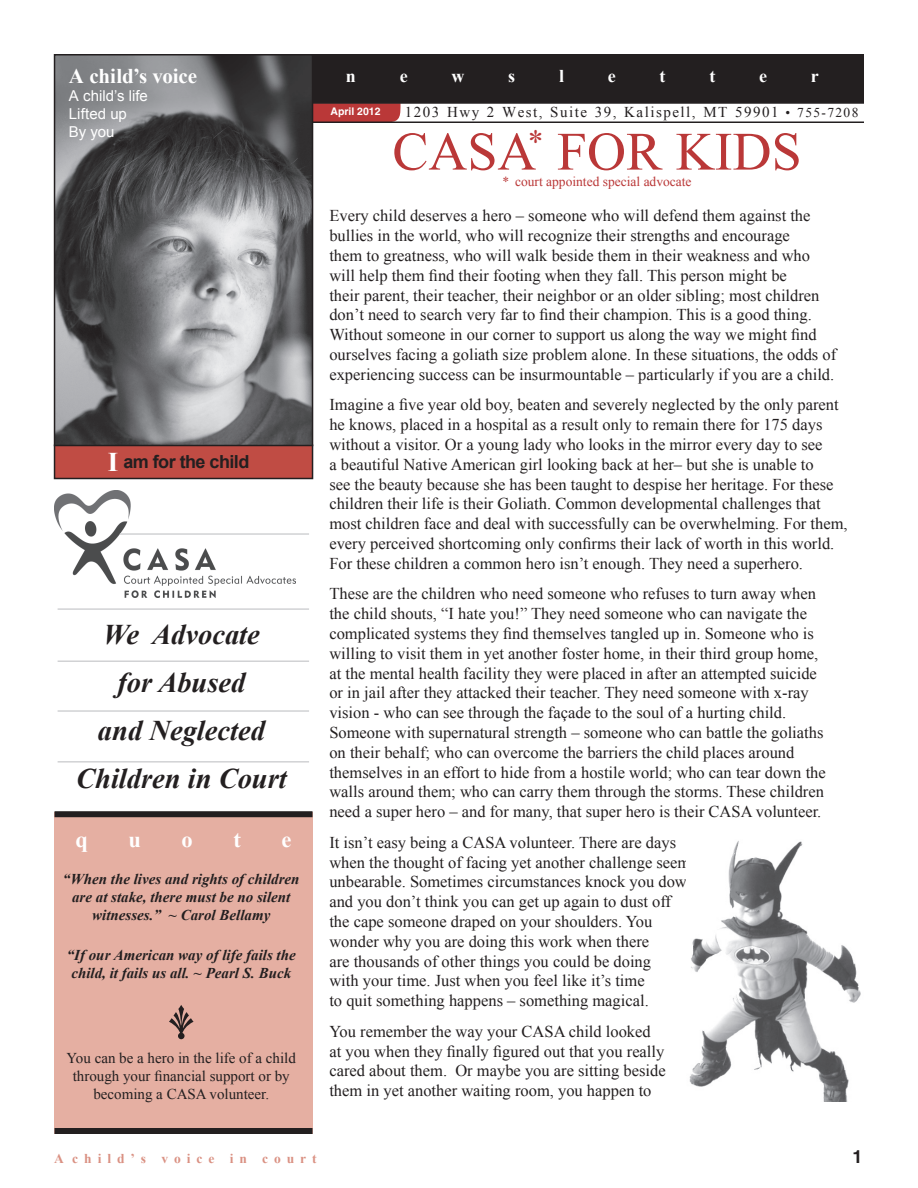
<style>
.page{position:relative;width:918px;height:1188px;background:#fff}
.page>*{position:absolute;margin:0;border:0;box-sizing:border-box;transform-origin:0 0}
.t1{font:54px "Times New Roman";color:#ba3838}
.t2{font:italic 700 28.5px/48px "Times New Roman";color:#231f20;text-align:center}
.t3{font:700 22.5px "Times New Roman";color:#fff}
.t4{font:700 21px "Times New Roman";letter-spacing:-.005em;color:#fff}
.t5{font:700 18px "Arial";letter-spacing:-.03em;color:#231f20}
.t6{font:700 18px "Times New Roman";color:#fff}
.t7{font:700 18px "Helvetica";color:#231f20}
.t8{font:16.5px/19.8px "Times New Roman";color:#231f20}
.t9{font:italic 700 15px/18px "Times New Roman";color:#231f20;text-align:center}
.t10{font:15px/18px "Times New Roman";color:#231f20;text-align:center}
.t11{font:15px "Times New Roman";letter-spacing:.1em;color:#231f20}
.t12{font:15px/18px "Arial";color:#fff}
.t13{font:13.5px "Times New Roman";color:#ba3838}
.t14{font:700 13.5px "Times New Roman";letter-spacing:.44em;color:#da9183}
.t15{font:700 10.5px "Helvetica";color:#fff}
.s1{font-family:"Times New Roman";font-size:27px;color:#fff}
.s2{font-size:13.5px}
</style>
<div class="page">
<svg style="left:313px;top:104px;width:88px;height:18px;background:#b63a3a"></svg>
<div style="left:312px;top:54px;width:552px;height:50px;background:#231f20;border:2px solid #231f20"></div>
<div style="left:55px;top:445px;width:258px;height:33px;background:#c04c44"></div>
<div style="left:54px;top:444px;width:259px;height:35px;border:2px solid #231f20"></div>
<img style="left:57px;top:57px;width:253px;height:386px">
<div style="left:54px;top:54px;width:259px;height:392px;border:2px solid #231f20"></div>
<div style="left:55px;top:812px;width:258px;height:322px;background:#e5afa2"></div>
<img style="left:54px;top:491px;width:241px;height:106px">
<hr style="left:120px;top:533px;width:189px;height:2px;background:#d1d2d4">
<hr style="left:312px;top:122px;width:552px;height:1px;background:#231f20">
<hr style="left:58px;top:761px;width:251px;height:2px;background:#d1d2d4">
<hr style="left:58px;top:608px;width:251px;height:2px;background:#d1d2d4">
<hr style="left:58px;top:710px;width:251px;height:2px;background:#d1d2d4">
<hr style="left:58px;top:660px;width:251px;height:2px;background:#d1d2d4">
<div style="left:55px;top:1128px;width:258px;height:6px;background:#231f20"></div>
<div style="left:55px;top:811px;width:258px;height:6px;background:#231f20"></div>
<svg style="left:169px;top:1005px;width:25px;height:34px"></svg>
<img style="left:689px;top:841px;width:172px;height:261px">
<p class="t4" style="left:69px;top:61px;width:130px">A child’s voice</p>
<p class="t12" style="left:69px;top:87px;width:80px">A child’s life<br>Lifted up<br>By you</p>
<p class="t5" style="left:108px;top:450px;width:143px"><span class="s1">I</span> am for the child</p>
<h2 class="t2" style="left:76px;top:610px;width:212px">We Advocate<br>for Abused<br>and Neglected<br>Children in Court</h2>
<h3 class="t3" style="left:75px;top:824px;width:14px">q</h3>
<h3 class="t3" style="left:129px;top:824px;width:14px">u</h3>
<h3 class="t3" style="left:182px;top:824px;width:13px">o</h3>
<h3 class="t3" style="left:233px;top:824px;width:9px">t</h3>
<h3 class="t3" style="left:282px;top:824px;width:11px">e</h3>
<p class="t9" style="left:63px;top:870px;width:238px">“When the lives and rights of children are at stake, there must be no silent witnesses.” ~ Carol Bellamy</p>
<p class="t9" style="left:67px;top:945px;width:231px">“If our American way of life fails the child, it fails us all. ~ Pearl S. Buck</p>
<p class="t10" style="left:67px;top:1048px;width:231px">You can be a hero in the life of a child through your financial support or by becoming a CASA volunteer.</p>
<p class="t6" style="left:346px;top:64px;width:12px">n</p>
<p class="t6" style="left:400px;top:64px;width:9px">e</p>
<p class="t6" style="left:452px;top:64px;width:14px">w</p>
<p class="t6" style="left:508px;top:64px;width:9px">s</p>
<p class="t6" style="left:559px;top:64px;width:7px">l</p>
<p class="t6" style="left:608px;top:64px;width:9px">e</p>
<p class="t6" style="left:660px;top:64px;width:7px">t</p>
<p class="t6" style="left:709px;top:64px;width:7px">t</p>
<p class="t6" style="left:759px;top:64px;width:9px">e</p>
<p class="t6" style="left:811px;top:64px;width:9px">r</p>
<p class="t15" style="left:330px;top:105px;width:52px">April 2012</p>
<p class="t11" style="left:405px;top:101px;width:455px">1203 Hwy 2 West, Suite 39, Kalispell, MT 59901 <span class="s2">• 755-7208</span></p>
<h1 class="t1" style="left:392px;top:115px;width:411px">casa<sup>*</sup> for Kids</h1>
<p class="t13" style="left:502px;top:172px;width:191px">* court appointed special advocate</p>
<p class="t8" style="left:329px;top:206px;width:508px">Every child deserves a hero – someone who will defend them against the bullies in the world, who will recognize their strengths and encourage<br>them to greatness, who will walk beside them in their weakness and who will help them find their footing when they fall. This person might be<br>their parent, their teacher, their neighbor or an older sibling; most children don’t need to search very far to find their champion. This is a good thing.<br>Without someone in our corner to support us along the way we might find ourselves facing a goliath size problem alone. In these situations, the odds of experiencing success can be insurmountable – particularly if you are a child.</p>
<p class="t8" style="left:329px;top:395px;width:520px">Imagine a five year old boy, beaten and severely neglected by the only parent he knows, placed in a hospital as a result only to remain there for 175 days without a visitor. Or a young lady who looks in the mirror every day to see<br>a beautiful Native American girl looking back at her– but she is unable to<br>see the beauty because she has been taught to despise her heritage. For these children their life is their Goliath. Common developmental challenges that most children face and deal with successfully can be overwhelming. For them, every perceived shortcoming only confirms their lack of worth in this world.<br>For these children a common hero isn’t enough. They need a superhero.</p>
<p class="t8" style="left:329px;top:584px;width:498px">These are the children who need someone who refuses to turn away when the child shouts, “I hate you!” They need someone who can navigate the complicated systems they find themselves tangled up in. Someone who is willing to visit them in yet another foster home, in their third group home, at the mental health facility they were placed in after an attempted suicide or in jail after they attacked their teacher. They need someone with x-ray vision - who can see through the façade to the soul of a hurting child.<br>Someone with supernatural strength – someone who can battle the goliaths on their behalf; who can overcome the barriers the child places around themselves in an effort to hide from a hostile world; who can tear down the walls around them; who can carry them through the storms. These children need a super hero – and for many, that super hero is their CASA volunteer.</p>
<p class="t8" style="left:329px;top:832px;width:371px">It isn’t easy being a CASA volunteer. There are days when the thought of facing yet another challenge seems unbearable. Sometimes circumstances knock you down, and you don’t think you can get up again to dust off<br>the cape someone draped on your shoulders. You wonder why you are doing this work when there<br>are thousands of other things you could be doing<br>with your time. Just when you feel like it’s time<br>to quit something happens – something magical.</p>
<p class="t8" style="left:329px;top:1021px;width:338px">You remember the way your CASA child looked at you when they finally figured out that you really cared about them. Or maybe you are sitting beside them in yet another waiting room, you happen to</p>
<p class="t14" style="left:54px;top:1149px;width:264px">A child’s voice in court</p>
<p class="t7" style="left:852px;top:1146px;width:12px">1</p>
</div>
